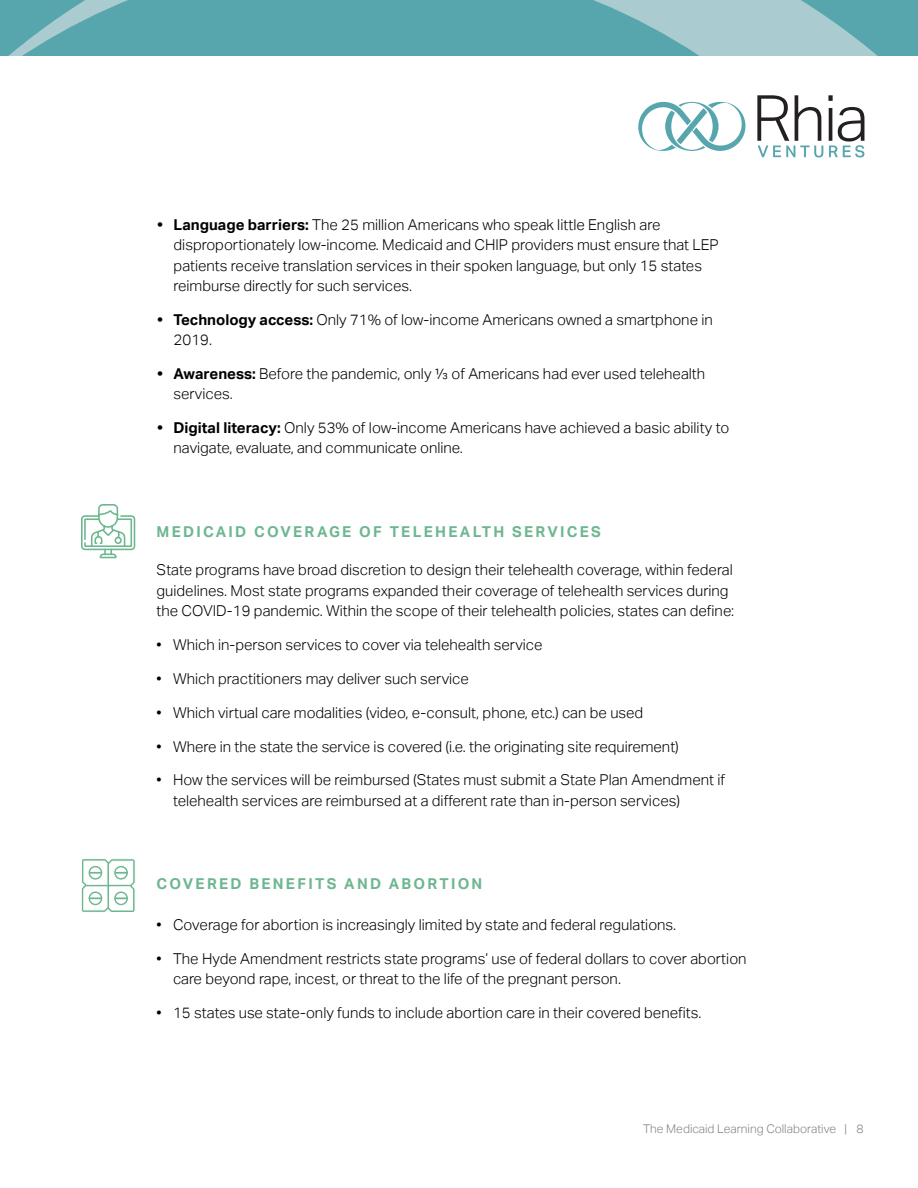
<style>
.page{position:relative;width:918px;height:1188px;background:#fff}
.page>*{position:absolute;margin:0;border:0;box-sizing:border-box;transform-origin:0 0}
.t1{font:300 15px/20.2px "Aktiv Grotesk";color:#000}
.t2{font:700 15px "Aktiv Grotesk";letter-spacing:.15em;color:#6db790}
.t3{font:300 12px "Aktiv Grotesk";color:#808285}
.s1{font-weight:700}
</style>
<div class="page">
<svg style="left:0;top:0;width:918px;height:56px;background:#6aaeb5"></svg>
<svg style="left:638px;top:102px;width:108px;height:49px"></svg>
<svg style="left:757px;top:95px;width:107px;height:62px"></svg>
<svg style="left:81px;top:504px;width:54px;height:54px"></svg>
<svg style="left:81px;top:859px;width:54px;height:53px"></svg>
<p class="t1" style="left:174px;top:215px;width:547px;text-indent:-16px"><span class="s1">• Language barriers:</span> The 25 million Americans who speak little English are disproportionately low-income. Medicaid and CHIP providers must ensure that LEP patients receive translation services in their spoken language, but only 15 states reimburse directly for such services.</p>
<p class="t1" style="left:174px;top:309px;width:541px;text-indent:-16px"><span class="s1">• Technology access:</span> Only 71% of low-income Americans owned a smartphone in<br>2019.</p>
<p class="t1" style="left:174px;top:363px;width:533px;text-indent:-16px"><span class="s1">• Awareness:</span> Before the pandemic, only ⅓ of Americans had ever used telehealth services.</p>
<p class="t1" style="left:174px;top:417px;width:557px;text-indent:-16px"><span class="s1">• Digital literacy:</span> Only 53% of low-income Americans have achieved a basic ability to navigate, evaluate, and communicate online.</p>
<p class="t2" style="left:157px;top:523px;width:446px">MEDICAID COVERAGE OF TELEHEALTH SERVICES</p>
<p class="t1" style="left:157px;top:560px;width:579px">State programs have broad discretion to design their telehealth coverage, within federal guidelines. Most state programs expanded their coverage of telehealth services during the COVID-19 pandemic. Within the scope of their telehealth policies, states can define:</p>
<p class="t1" style="left:157px;top:635px;width:387px">• Which in-person services to cover via telehealth service</p>
<p class="t1" style="left:157px;top:669px;width:314px">• Which practitioners may deliver such service</p>
<p class="t1" style="left:157px;top:703px;width:488px">• Which virtual care modalities (video, e-consult, phone, etc.) can be used</p>
<p class="t1" style="left:157px;top:736px;width:524px">• Where in the state the service is covered (i.e. the originating site requirement)</p>
<p class="t1" style="left:173px;top:770px;width:554px;text-indent:-16px">• How the services will be reimbursed (States must submit a State Plan Amendment if telehealth services are reimbursed at a different rate than in-person services)</p>
<p class="t2" style="left:157px;top:875px;width:327px">COVERED BENEFITS AND ABORTION</p>
<p class="t1" style="left:157px;top:915px;width:521px">• Coverage for abortion is increasingly limited by state and federal regulations.</p>
<p class="t1" style="left:173px;top:949px;width:575px;text-indent:-16px">• The Hyde Amendment restricts state programs’ use of federal dollars to cover abortion care beyond rape, incest, or threat to the life of the pregnant person.</p>
<p class="t1" style="left:157px;top:1003px;width:546px">• 15 states use state-only funds to include abortion care in their covered benefits.</p>
<p class="t3" style="left:643px;top:1122px;width:222px">The Medicaid Learning Collaborative | 8</p>
</div>
